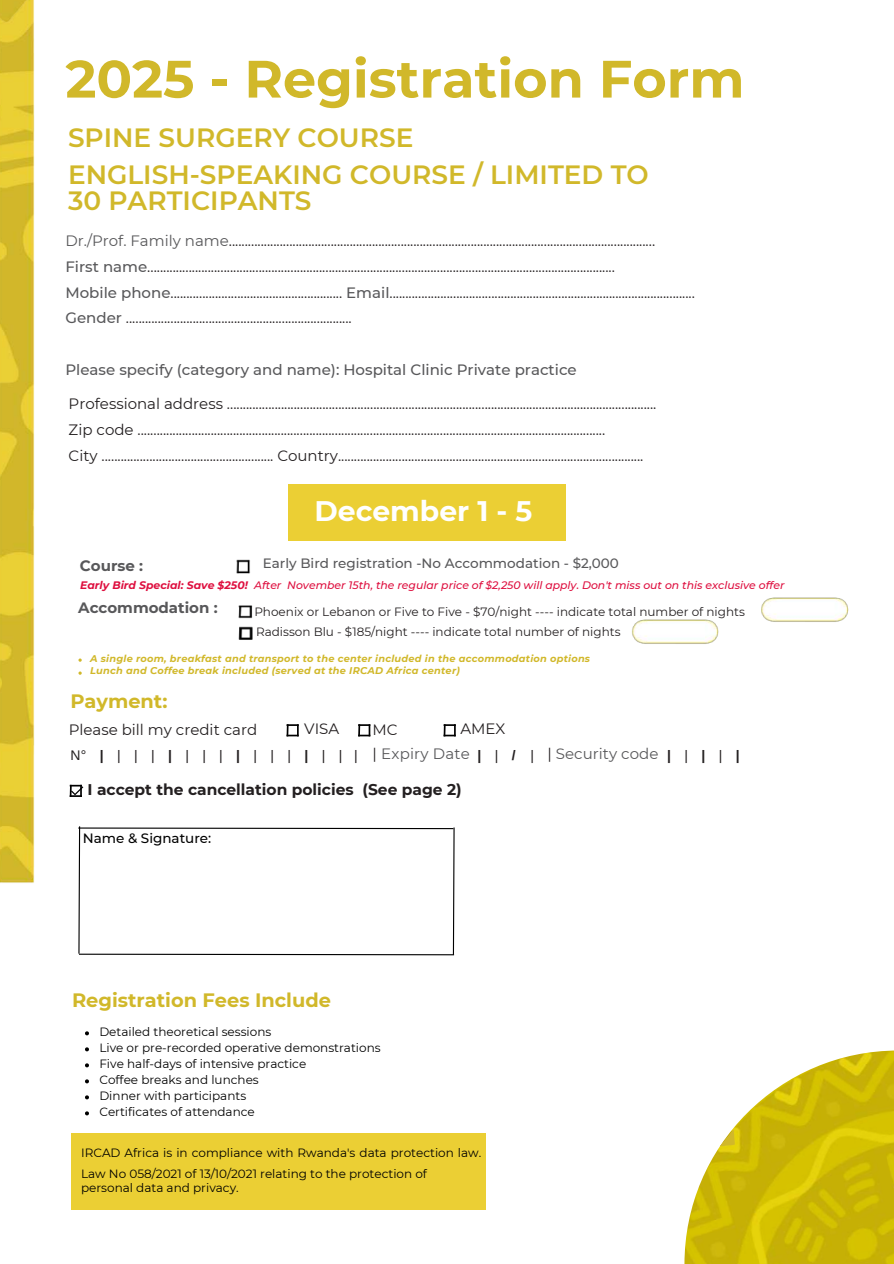
<style>
.page{position:relative;width:894px;height:1264px;background:#fff}
.page>*{position:absolute;margin:0;border:0;box-sizing:border-box;transform-origin:0 0}
.t1{font:700 52.5px "Montserrat";color:#d1b82a}
.t2{font:700 28.2px "Montserrat";color:#fff}
.t3{font:600 26.4px/37.2px "Montserrat";color:#d1b82a}
.t4{font:900 22.5px "Montserrat";color:#fff}
.t5{font:700 19.35px "Montserrat";color:#d1b82a}
.t6{font:700 15.45px "Montserrat";color:#231f20}
.t7{font:15px/25.8px "Montserrat";color:#231f20}
.t8{font:500 15px "Montserrat";color:#58585a}
.t9{font:15px/24.8px "Montserrat";letter-spacing:.005em;color:#58585a}
.t10{font:700 15px "Montserrat";color:#58585a}
.t11{font:13.95px "Arimo";color:#231f20}
.t12{font:700 13.95px "Arimo";color:#231f20}
.t13{font:500 13.5px "Montserrat";color:#58585a}
.t14{font:500 13.5px "Montserrat";color:#000}
.t15{font:12px/16px "Montserrat";color:#000}
.t16{font:12px/20.5px "Montserrat";color:#231f20}
.t17{font:italic 500 10.8px "Montserrat";color:#de0f3f}
.t18{font:italic 700 9.75px/12.1px "Montserrat";letter-spacing:.025em;color:#d1b82a}
.s1{color:#58585a}
.s2{font-weight:500;color:#58585a}
.s3{font-weight:700}
.s4{color:#231f20}
.s5{font-weight:400}
</style>
<div class="page">
<img style="left:0;top:0;width:35px;height:883px">
<div style="left:71px;top:1133px;width:414px;height:76px;background:#ebcf34"></div>
<div style="left:288px;top:484px;width:278px;height:56px;background:#ebcf34"></div>
<svg style="left:78px;top:826px;width:377px;height:129px"></svg>
<svg style="left:286px;top:724px;width:12px;height:12px"></svg>
<svg style="left:358px;top:724px;width:12px;height:12px"></svg>
<svg style="left:443px;top:724px;width:12px;height:12px"></svg>
<svg style="left:70px;top:784px;width:13px;height:13px"></svg>
<svg style="left:85px;top:1031px;width:4px;height:4px"></svg>
<svg style="left:85px;top:1047px;width:4px;height:4px"></svg>
<svg style="left:85px;top:1063px;width:4px;height:4px"></svg>
<svg style="left:85px;top:1079px;width:4px;height:4px"></svg>
<svg style="left:85px;top:1095px;width:4px;height:4px"></svg>
<svg style="left:85px;top:1111px;width:4px;height:4px"></svg>
<img style="left:238px;top:605px;width:15px;height:35px">
<img style="left:632px;top:619px;width:87px;height:25px">
<img style="left:761px;top:597px;width:88px;height:25px">
<img style="left:236px;top:559px;width:14px;height:15px">
<img style="left:684px;top:1050px;width:209px;height:213px">
<svg style="left:719px;top:1128px;width:15px;height:18px"></svg>
<h1 class="t1" style="left:65px;top:47px;width:680px">2025 - Registration Form</h1>
<h3 class="t3" style="left:68px;top:118px;width:582px">SPINE SURGERY COURSE<br>ENGLISH-SPEAKING COURSE / LIMITED TO</h3>
<h3 class="t3" style="left:68px;top:181px;width:245px">30 PARTICIPANTS</h3>
<p class="t7" style="left:65px;top:227px;width:630px"><span class="s1">Dr./Prof. Family name</span>......................................................................................................................................<br><span class="s2">First name</span>...................................................................................................................................................<br><span class="s2">Mobile phone</span>...................................................... <span class="s2">Email</span>................................................................................................<br><span class="s2">Gender</span> .......................................................................</p>
<p class="t8" style="left:65px;top:360px;width:512px">Please specify (category and name): Hospital Clinic Private practice</p>
<p class="t7" style="left:69px;top:391px;width:589px">Professional address .......................................................................................................................................<br>Zip code ...................................................................................................................................................<br>City ...................................................... Country................................................................................................</p>
<h2 class="t2" style="left:314px;top:493px;width:219px">December 1 - 5</h2>
<h3 class="t4" style="left:345px;top:497px;width:141px">jUNE 20 - 21</h3>
<p class="t13" style="left:263px;top:555px;width:357px">Early Bird registration -No Accommodation - $2,000</p>
<p class="t16" style="left:254px;top:601px;width:492px">Phoenix or Lebanon or Five to Five - $70/night ---- indicate total number of nights<br>Radisson Blu - $185/night ---- indicate total number of nights</p>
<p class="t10" style="left:80px;top:556px;width:65px">Course :</p>
<p class="t10" style="left:78px;top:599px;width:141px">Accommodation :</p>
<p class="t17" style="left:80px;top:578px;width:705px"><span class="s3">Early Bird Special: Save $250!</span> After November 15th, the regular price of $2,250 will apply. Don't miss out on this exclusive offer</p>
<p class="t18" style="left:90px;top:652px;width:501px">A single room, breakfast and transport to the center included in the accommodation options<br>Lunch and Coffee break included (served at the IRCAD Africa center)</p>
<p class="t5" style="left:70px;top:689px;width:98px">Payment:</p>
<p class="t7" style="left:69px;top:717px;width:190px">Please bill my credit card</p>
<p class="t7" style="left:304px;top:716px;width:36px">VISA</p>
<p class="t7" style="left:460px;top:716px;width:46px">AMEX</p>
<p class="t9" style="left:372px;top:717px;width:99px"><span class="s4">MC<br>|</span> Expiry Date</p>
<p class="t9" style="left:547px;top:741px;width:113px"><span class="s4">|</span> Security code</p>
<p class="t11" style="left:354px;top:747px;width:5px">|</p>
<p class="t11" style="left:70px;top:747px;width:273px">N°<span class="s3">|</span>|||<span class="s3">|</span>|||<span class="s3">|</span>|||<span class="s3">|</span>||</p>
<p class="t12" style="left:477px;top:747px;width:58px">|<span class="s5">|</span>/<span class="s5">|</span></p>
<p class="t12" style="left:667px;top:747px;width:74px">|<span class="s5">|</span>|<span class="s5">|</span>|</p>
<p class="t6" style="left:87px;top:779px;width:375px">I accept the cancellation policies (See page 2)</p>
<p class="t14" style="left:83px;top:830px;width:130px">Name &amp; Signature:</p>
<p class="t5" style="left:72px;top:988px;width:260px">Registration Fees Include</p>
<p class="t15" style="left:99px;top:1024px;width:283px">Detailed theoretical sessions<br>Live or pre-recorded operative demonstrations Five half-days of intensive practice<br>Coffee breaks and lunches<br>Dinner with participants<br>Certificates of attendance</p>
<p class="t15" style="left:81px;top:1142px;width:401px;line-height:21px">IRCAD Africa is in compliance with Rwanda's data protection law.<br>Law No 058/2021 of 13/10/2021 relating to the protection of</p>
<p class="t15" style="left:81px;top:1179px;width:159px">personal data and privacy.</p>
</div>
